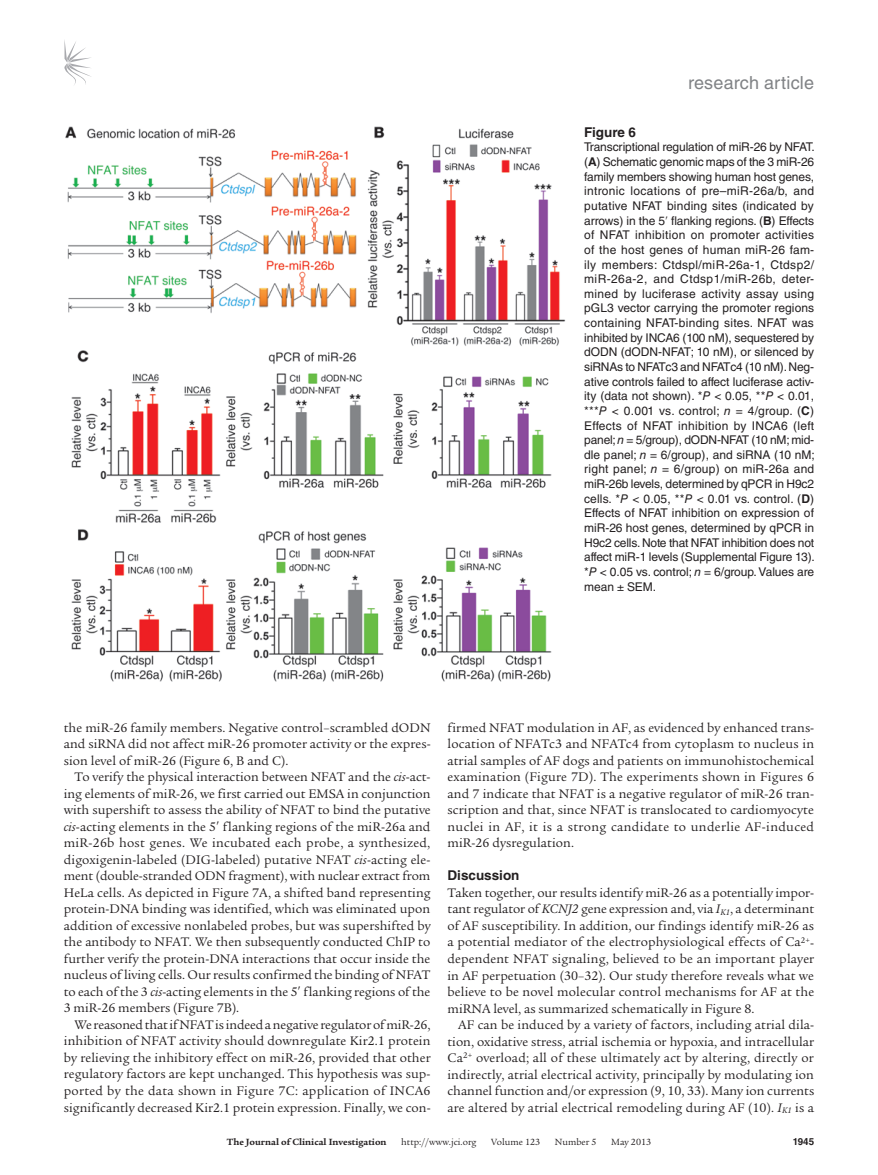
<style>
.page{position:relative;width:878px;height:1175px;background:#fff}
.page>*{position:absolute;margin:0;border:0;box-sizing:border-box;transform-origin:0 0}
.t1{font:18px "Helvetica LT Std";letter-spacing:.01em;color:#808285}
.t2{font:13.5px/16.5px "Legacy Serif Std";letter-spacing:.005em;color:#231f20;text-align:justify}
.t3{font:700 13.5px "Helvetica LT Std";color:#231f20}
.t4{font:12px/14.7px "Helvetica LT Std";letter-spacing:-.01em;color:#231f20;text-align:justify}
.t5{font:9.75px "Legacy Serif Std";color:#231f20}
.t6{font:700 9.75px "Legacy Serif Std";color:#231f20}
.t7{font:700 9.75px "Helvetica LT Std";color:#231f20}
.s1{font-weight:700}
.s2{font-style:italic}
</style>
<div class="page">
<svg style="left:64px;top:40px;width:27px;height:45px"></svg>
<img style="left:65px;top:126px;width:501px;height:556px">
<h1 class="t1" style="left:688px;top:73px;width:127px">research article</h1>
<p class="t3" style="left:584px;top:124px;width:53px">Figure 6</p>
<p class="t4" style="left:584px;top:140px;width:232px">Transcriptional regulation of miR-26 by NFAT. (<span class="s1">A</span>) Schematic genomic maps of the 3 miR-26 family members showing human host genes, intronic locations of pre–miR-26a/b, and putative NFAT binding sites (indicated by arrows) in the 5 flanking regions. (<span class="s1">B</span>) Effects of NFAT inhibition on promoter activities of the host genes of human miR-26 fam&shy;ily members: Ctdspl/miR-26a-1, Ctdsp2/ miR-26a-2, and Ctdsp1/miR-26b, deter&shy;mined by luciferase activity assay using pGL3 vector carrying the promoter regions containing NFAT-binding sites. NFAT was inhibited by INCA6 (100 nM), sequestered by dODN (dODN-NFAT; 10 nM), or silenced by siRNAs to NFATc3 and NFATc4 (10 nM). Neg&shy;ative controls failed to affect luciferase activ&shy;ity (data not shown). *<span class="s2">P</span> &lt; 0.05, **<span class="s2">P</span> &lt; 0.01, ***<span class="s2">P</span> &lt; 0.001 vs. control; <span class="s2">n</span> = 4/group. (<span class="s1">C</span>)<br>Effects of NFAT inhibition by INCA6 (left panel; <span class="s2">n</span> = 5/group), dODN-NFAT (10 nM; mid&shy;dle panel; <span class="s2">n</span> = 6/group), and siRNA (10 nM; right panel; <span class="s2">n</span> = 6/group) on miR-26a and miR-26b levels, determined by qPCR in H9c2 cells. *<span class="s2">P</span> &lt; 0.05, **<span class="s2">P</span> &lt; 0.01 vs. control. (<span class="s1">D</span>)<br>Effects of NFAT inhibition on expression of miR-26 host genes, determined by qPCR in H9c2 cells. Note that NFAT inhibition does not affect miR-1 levels (Supplemental Figure 13). *<span class="s2">P</span> &lt; 0.05 vs. control; <span class="s2">n</span> = 6/group. Values are mean ± SEM.</p>
<p class="t2" style="left:64px;top:719px;width:368px">the miR-26 family members. Negative control–scrambled dODN and siRNA did not affect miR-26 promoter activity or the expres&shy;sion level of miR-26 (Figure 6, B and C).</p>
<p class="t2" style="left:64px;top:769px;width:368px;text-indent:11px">To verify the physical interaction between NFAT and the <span class="s2">cis</span>-act&shy;ing elements of miR-26, we first carried out EMSA in conjunction with supershift to assess the ability of NFAT to bind the putative <span class="s2">cis</span>-acting elements in the 5 flanking regions of the miR-26a and miR-26b host genes. We incubated each probe, a synthesized, digoxigenin-labeled (DIG-labeled) putative NFAT <span class="s2">cis</span>-acting ele&shy;ment (double-stranded ODN fragment), with nuclear extract from HeLa cells. As depicted in Figure 7A, a shifted band representing protein-DNA binding was identified, which was eliminated upon addition of excessive nonlabeled probes, but was supershifted by the antibody to NFAT. We then subsequently conducted ChIP to further verify the protein-DNA interactions that occur inside the nucleus of living cells. Our results confirmed the binding of NFAT to each of the 3 <span class="s2">cis</span>-acting elements in the 5 flanking regions of the 3 miR-26 members (Figure 7B).</p>
<p class="t2" style="left:64px;top:1016px;width:368px;text-indent:11px">We reasoned that if NFAT is indeed a negative regulator of miR-26, inhibition of NFAT activity should downregulate Kir2.1 protein by relieving the inhibitory effect on miR-26, provided that other regulatory factors are kept unchanged. This hypothesis was sup&shy;ported by the data shown in Figure 7C: application of INCA6 significantly decreased Kir2.1 protein expression. Finally, we con-</p>
<p class="t2" style="left:447px;top:719px;width:368px">firmed NFAT modulation in AF, as evidenced by enhanced trans&shy;location of NFATc3 and NFATc4 from cytoplasm to nucleus in atrial samples of AF dogs and patients on immunohistochemical examination (Figure 7D). The experiments shown in Figures 6 and 7 indicate that NFAT is a negative regulator of miR-26 tran&shy;scription and that, since NFAT is translocated to cardiomyocyte nuclei in AF, it is a strong candidate to underlie AF-induced miR‑26 dysregulation.</p>
<p class="t3" style="left:447px;top:867px;width:74px">Discussion</p>
<p class="t2" style="left:447px;top:884px;width:368px">Taken together, our results identify miR-26 as a potentially impor&shy;tant regulator of <span class="s2">KCNJ2</span> gene expression and, via <span class="s2">I</span><sub>K1</sub>, a determinant of AF susceptibility. In addition, our findings identify miR-26 as a potential mediator of the electrophysiological effects of Ca<sup>2+</sup>- dependent NFAT signaling, believed to be an important player in AF perpetuation (30–32). Our study therefore reveals what we believe to be novel molecular control mechanisms for AF at the miRNA level, as summarized schematically in Figure 8.</p>
<p class="t2" style="left:447px;top:1016px;width:368px;text-indent:11px">AF can be induced by a variety of factors, including atrial dila&shy;tion, oxidative stress, atrial ischemia or hypoxia, and intracellular Ca<sup>2+</sup> overload; all of these ultimately act by altering, directly or indirectly, atrial electrical activity, principally by modulating ion channel function and/or expression (9, 10, 33). Many ion currents are altered by atrial electrical remodeling during AF (10). <span class="s2">I</span><sub>K1</sub> is a</p>
<p class="t6" style="left:227px;top:1135px;width:161px">The Journal of Clinical Investigation</p>
<p class="t5" style="left:401px;top:1136px;width:77px">http://www.jci.org</p>
<p class="t5" style="left:491px;top:1136px;width:50px">Volume 123</p>
<p class="t5" style="left:555px;top:1136px;width:43px">Number 5</p>
<p class="t5" style="left:611px;top:1136px;width:41px">May 2013</p>
<p class="t7" style="left:792px;top:1135px;width:23px">1945</p>
</div>
